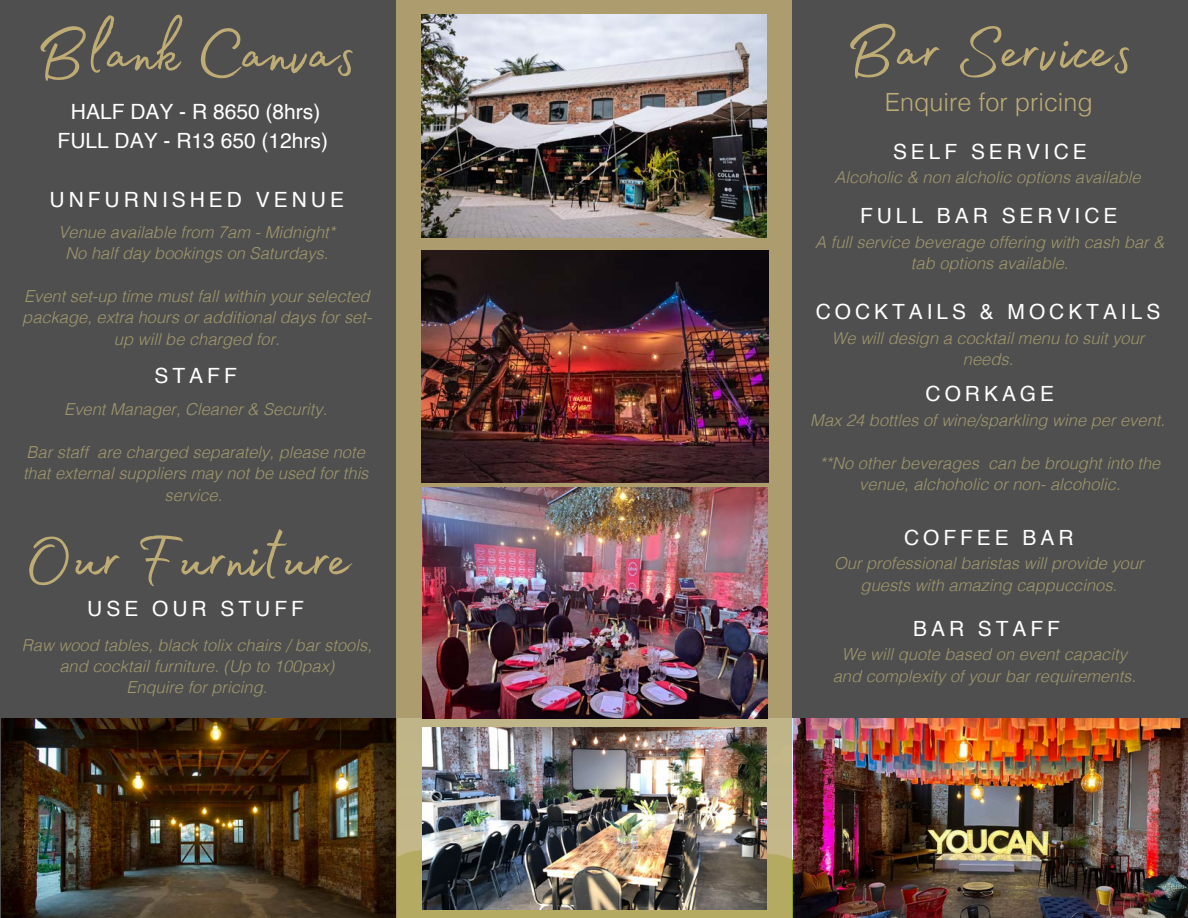
<style>
.page{position:relative;width:1188px;height:918px;background:#4f4f4f}
.page>*{position:absolute;margin:0;border:0;box-sizing:border-box;transform-origin:0 0}
.t1{font:82.65px "Madelyn Fill";color:#beac74}
.t2{font:300 25.05px "Helvetica";color:#beac74}
.t3{font:21px "Helvetica";letter-spacing:.19em;color:#fff}
.t4{font:21px/28.2px "Helvetica";color:#fff;text-align:center}
.t5{font:italic 300 16.5px/21.3px "Helvetica";color:#a0976c;text-align:center}
</style>
<div class="page">
<img style="left:1px;top:719px;width:1187px;height:199px">
<svg style="left:396px;top:0;width:396px;height:918px;background:#ae9f70"></svg>
<img style="left:421px;top:15px;width:345px;height:222px">
<img style="left:421px;top:251px;width:348px;height:231px">
<img style="left:423px;top:728px;width:344px;height:181px">
<img style="left:423px;top:488px;width:345px;height:231px">
<h1 class="t1" style="left:35px;top:-10px;width:322px">Blank Canvas</h1>
<p class="t4" style="left:58px;top:100px;width:272px">HALF DAY - R 8650 (8hrs)<br>FULL DAY - R13 650 (12hrs)</p>
<h3 class="t3" style="left:50px;top:191px;width:296px">UNFURNISHED VENUE</h3>
<h2 class="t5" style="left:59px;top:223px;width:278px">Venue available from 7am - Midnight*</h2>
<h4 class="t5" style="left:65px;top:244px;width:265px">No half day bookings on Saturdays.</h4>
<h3 class="t5" style="left:22px;top:287px;width:351px">Event set-up time must fall within your selected package, extra hours or additional days for set&shy;up will be charged for.</h3>
<h3 class="t3" style="left:155px;top:367px;width:84px">STAFF</h3>
<p class="t5" style="left:64px;top:400px;width:265px">Event Manager, Cleaner &amp; Security.</p>
<p class="t5" style="left:23px;top:443px;width:347px">Bar staff are charged separately, please note that external suppliers may not be used for this service.</p>
<h1 class="t1" style="left:25px;top:496px;width:327px">Our Furniture</h1>
<p class="t3" style="left:87px;top:599px;width:218px">USE OUR STUFF</p>
<h3 class="t5" style="left:22px;top:636px;width:352px">Raw wood tables, black tolix chairs / bar stools, and cocktail furniture. (Up to 100pax)</h3>
<p class="t5" style="left:126px;top:678px;width:143px">Enquire for pricing.</p>
<p class="t1" style="left:845px;top:-13px;width:289px">Bar Services</p>
<p class="t2" style="left:885px;top:91px;width:209px">Enquire for pricing</p>
<h3 class="t3" style="left:893px;top:143px;width:195px">SELF SERVICE</h3>
<h1 class="t5" style="left:835px;top:168px;width:308px">Alcoholic &amp; non alcholic options available</h1>
<p class="t3" style="left:860px;top:207px;width:259px">FULL BAR SERVICE</p>
<h3 class="t5" style="left:815px;top:233px;width:351px">A full service beverage offering with cash bar &amp; tab options available.</h3>
<p class="t3" style="left:816px;top:303px;width:346px">COCKTAILS &amp; MOCKTAILS</p>
<p class="t5" style="left:832px;top:328px;width:314px">We will design a cocktail menu to suit your needs.</p>
<p class="t3" style="left:926px;top:384px;width:130px">CORKAGE</p>
<h3 class="t5" style="left:810px;top:411px;width:356px">Max 24 bottles of wine/sparkling wine per event.</h3>
<p class="t5" style="left:819px;top:453px;width:342px">**No other beverages can be brought into the venue, alchoholic or non- alcoholic.</p>
<p class="t3" style="left:904px;top:529px;width:171px">COFFEE BAR</p>
<p class="t5" style="left:834px;top:554px;width:311px">Our professional baristas will provide your guests with amazing cappuccinos.</p>
<h3 class="t3" style="left:913px;top:620px;width:148px">BAR STAFF</h3>
<p class="t5" style="left:842px;top:645px;width:287px">We will quote based on event capacity</p>
<h3 class="t5" style="left:833px;top:667px;width:305px">and complexity of your bar requirements.</h3>
</div>
